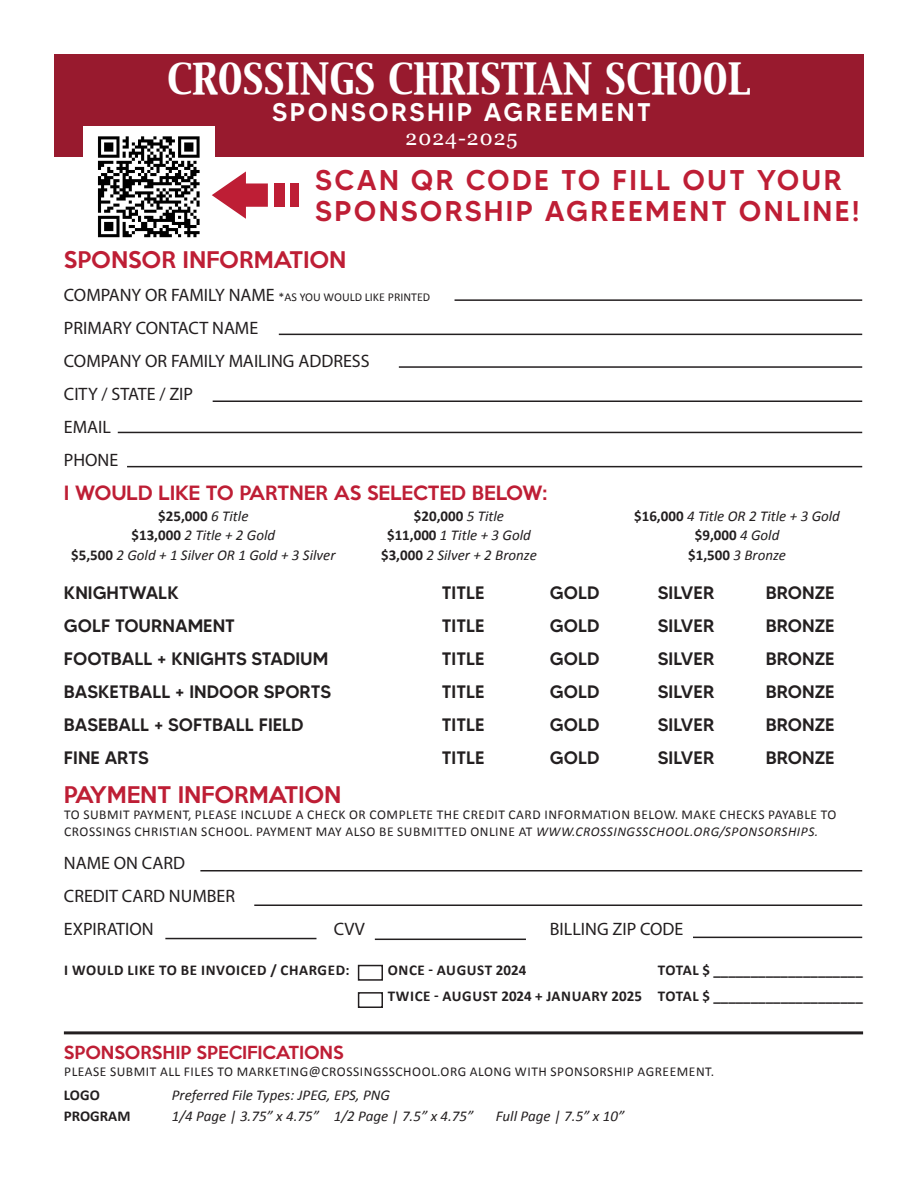
<style>
.page{position:relative;width:918px;height:1188px;background:#fff}
.page>*{position:absolute;margin:0;border:0;box-sizing:border-box;transform-origin:0 0}
.t1{font:37.5px "Capitals";color:#fff}
.t2{font:500 28.5px "MADETOMMY";letter-spacing:.08em;color:#be1e35}
.t3{font:500 25.5px "MADETOMMY";letter-spacing:.1em;color:#fff}
.t4{font:500 21px "Keep Calm";color:#be1e35}
.t5{font:21px "Georgia";letter-spacing:.05em;color:#fff}
.t6{font:500 18px "MADETOMMY";color:#231f20}
.t7{font:18px "Myriad Pro";color:#231f20}
.t8{font:500 18px "Keep Calm";color:#be1e35}
.t9{font:500 16.5px "Keep Calm";color:#be1e35}
.t10{font:italic 15px "Calibri";color:#231f20}
.t11{font:700 15px "Calibri";letter-spacing:.025em;color:#231f20}
.t12{font:700 15px "Calibri";color:#231f20}
.t13{font:13.5px/16.5px "Calibri";letter-spacing:.04em;color:#231f20}
.t14{font:12px "Calibri";color:#231f20}
.s1{font-family:"Myriad Pro";font-size:18px}
.s2{font-weight:400;font-style:italic}
.s3{font-weight:700;font-style:normal}
.s4{font-style:italic}
</style>
<div class="page">
<hr style="left:455px;top:299px;width:407px;height:2px;background:#231f20">
<hr style="left:279px;top:334px;width:583px;height:1px;background:#231f20">
<hr style="left:399px;top:366px;width:463px;height:2px;background:#231f20">
<hr style="left:213px;top:400px;width:649px;height:2px;background:#231f20">
<hr style="left:118px;top:432px;width:744px;height:1px;background:#231f20">
<hr style="left:127px;top:466px;width:735px;height:1px;background:#231f20">
<hr style="left:200px;top:870px;width:662px;height:2px;background:#231f20">
<hr style="left:254px;top:904px;width:608px;height:2px;background:#231f20">
<hr style="left:165px;top:938px;width:151px;height:1px;background:#231f20">
<hr style="left:375px;top:939px;width:151px;height:1px;background:#231f20">
<hr style="left:693px;top:937px;width:169px;height:1px;background:#231f20">
<div style="left:358px;top:965px;width:25px;height:16px;border:2px solid #231f20"></div>
<div style="left:358px;top:992px;width:25px;height:16px;border:2px solid #231f20"></div>
<hr style="left:64px;top:1031px;width:799px;height:3px;background:#231f20">
<div style="left:55px;top:54px;width:809px;height:103px;background:#981a2e"></div>
<img style="left:84px;top:127px;width:130px;height:111px">
<svg style="left:212px;top:171px;width:56px;height:48px"></svg>
<div style="left:290px;top:183px;width:8px;height:24px;background:#be1e35"></div>
<div style="left:274px;top:183px;width:11px;height:24px;background:#be1e35"></div>
<p class="t1" style="left:167px;top:53px;width:586px">CROSSINGS CHRISTIAN SCHOOL</p>
<p class="t3" style="left:272px;top:96px;width:380px">SPONSORSHIP AGREEMENT</p>
<p class="t5" style="left:406px;top:122px;width:113px">2024-2025</p>
<p class="t2" style="left:315px;top:162px;width:528px">SCAN QR CODE TO FILL OUT YOUR</p>
<p class="t2" style="left:315px;top:194px;width:546px">SPONSORSHIP AGREEMENT ONLINE!</p>
<p class="t4" style="left:64px;top:242px;width:284px">SPONSOR INFORMATION</p>
<p class="t14" style="left:64px;top:289px;width:368px"><span class="s1">COMPANY OR FAMILY NAME</span> *AS YOU WOULD LIKE PRINTED</p>
<p class="t7" style="left:64px;top:317px;width:196px">PRIMARY CONTACT NAME</p>
<p class="t7" style="left:64px;top:350px;width:307px">COMPANY OR FAMILY MAILING ADDRESS</p>
<p class="t7" style="left:64px;top:383px;width:131px">CITY / STATE / ZIP</p>
<p class="t7" style="left:64px;top:416px;width:48px">EMAIL</p>
<p class="t7" style="left:64px;top:449px;width:56px">PHONE</p>
<p class="t8" style="left:64px;top:477px;width:485px">I WOULD LIKE TO PARTNER AS SELECTED BELOW:</p>
<p class="t11" style="left:158px;top:505px;width:92px">$25,000 <span class="s2">6 Title</span></p>
<p class="t10" style="left:131px;top:525px;width:145px"><span class="s3">$13,000</span> 2 Title + 2 Gold</p>
<p class="t10" style="left:71px;top:545px;width:266px"><span class="s3">$5,500</span> 2 Gold + 1 Silver OR 1 Gold + 3 Silver</p>
<p class="t11" style="left:414px;top:505px;width:92px">$20,000 <span class="s2">5 Title</span></p>
<p class="t10" style="left:387px;top:525px;width:145px"><span class="s3">$11,000</span> 1 Title + 3 Gold</p>
<p class="t10" style="left:381px;top:545px;width:157px"><span class="s3">$3,000</span> 2 Silver + 2 Bronze</p>
<p class="t10" style="left:634px;top:506px;width:207px"><span class="s3">$16,000</span> 4 Title OR 2 Title + 3 Gold</p>
<p class="t11" style="left:695px;top:525px;width:86px">$9,000 <span class="s2">4 Gold</span></p>
<p class="t10" style="left:688px;top:545px;width:99px"><span class="s3">$1,500</span> 3 Bronze</p>
<p class="t6" style="left:64px;top:581px;width:116px">KNIGHTWALK</p>
<p class="t6" style="left:442px;top:581px;width:44px">TITLE</p>
<p class="t6" style="left:550px;top:581px;width:51px">GOLD</p>
<p class="t6" style="left:658px;top:581px;width:58px">SILVER</p>
<p class="t6" style="left:766px;top:581px;width:70px">BRONZE</p>
<p class="t6" style="left:64px;top:614px;width:173px">GOLF TOURNAMENT</p>
<p class="t6" style="left:442px;top:614px;width:44px">TITLE</p>
<p class="t6" style="left:550px;top:614px;width:51px">GOLD</p>
<p class="t6" style="left:658px;top:614px;width:58px">SILVER</p>
<p class="t6" style="left:766px;top:614px;width:70px">BRONZE</p>
<p class="t6" style="left:64px;top:647px;width:266px">FOOTBALL + KNIGHTS STADIUM</p>
<p class="t6" style="left:442px;top:647px;width:44px">TITLE</p>
<p class="t6" style="left:550px;top:647px;width:51px">GOLD</p>
<p class="t6" style="left:658px;top:647px;width:58px">SILVER</p>
<p class="t6" style="left:766px;top:647px;width:70px">BRONZE</p>
<p class="t6" style="left:64px;top:680px;width:269px">BASKETBALL + INDOOR SPORTS</p>
<p class="t6" style="left:442px;top:680px;width:44px">TITLE</p>
<p class="t6" style="left:550px;top:680px;width:51px">GOLD</p>
<p class="t6" style="left:658px;top:680px;width:58px">SILVER</p>
<p class="t6" style="left:766px;top:680px;width:70px">BRONZE</p>
<p class="t6" style="left:64px;top:713px;width:241px">BASEBALL + SOFTBALL FIELD</p>
<p class="t6" style="left:442px;top:713px;width:44px">TITLE</p>
<p class="t6" style="left:550px;top:713px;width:51px">GOLD</p>
<p class="t6" style="left:658px;top:713px;width:58px">SILVER</p>
<p class="t6" style="left:766px;top:713px;width:70px">BRONZE</p>
<p class="t6" style="left:64px;top:746px;width:86px">FINE ARTS</p>
<p class="t6" style="left:442px;top:746px;width:44px">TITLE</p>
<p class="t6" style="left:550px;top:746px;width:51px">GOLD</p>
<p class="t6" style="left:658px;top:746px;width:58px">SILVER</p>
<p class="t6" style="left:766px;top:746px;width:70px">BRONZE</p>
<p class="t4" style="left:64px;top:776px;width:279px">PAYMENT INFORMATION</p>
<p class="t13" style="left:64px;top:806px;width:774px">TO SUBMIT PAYMENT, PLEASE INCLUDE A CHECK OR COMPLETE THE CREDIT CARD INFORMATION BELOW. MAKE CHECKS PAYABLE TO<br>CROSSINGS CHRISTIAN SCHOOL. PAYMENT MAY ALSO BE SUBMITTED ONLINE AT <span class="s4">WWW.CROSSINGSSCHOOL.ORG/SPONSORSHIPS.</span></p>
<p class="t7" style="left:64px;top:851px;width:123px">NAME ON CARD</p>
<p class="t7" style="left:64px;top:884px;width:173px">CREDIT CARD NUMBER</p>
<p class="t7" style="left:64px;top:917px;width:91px">EXPIRATION</p>
<p class="t7" style="left:334px;top:917px;width:33px">CVV</p>
<p class="t7" style="left:550px;top:917px;width:135px">BILLING ZIP CODE</p>
<p class="t11" style="left:64px;top:959px;width:287px">I WOULD LIKE TO BE INVOICED / CHARGED:</p>
<p class="t11" style="left:388px;top:959px;width:140px">ONCE - AUGUST 2024</p>
<p class="t11" style="left:658px;top:959px;width:206px">TOTAL $ ____________________</p>
<p class="t11" style="left:388px;top:985px;width:476px">TWICE - AUGUST 2024 + JANUARY 2025 TOTAL $ ____________________</p>
<p class="t9" style="left:64px;top:1038px;width:281px">SPONSORSHIP SPECIFICATIONS</p>
<p class="t13" style="left:64px;top:1062px;width:652px">PLEASE SUBMIT ALL FILES TO MARKETING@CROSSINGSSCHOOL.ORG ALONG WITH SPONSORSHIP AGREEMENT.</p>
<p class="t11" style="left:64px;top:1084px;width:37px">LOGO</p>
<p class="t10" style="left:172px;top:1084px;width:220px">Preferred File Types: JPEG, EPS, PNG</p>
<p class="t12" style="left:64px;top:1105px;width:68px">PROGRAM</p>
<p class="t10" style="left:172px;top:1105px;width:303px">1/4 Page | 3.75” x 4.75” 1/2 Page | 7.5” x 4.75”</p>
<p class="t10" style="left:496px;top:1105px;width:130px">Full Page | 7.5” x 10”</p>
</div>
